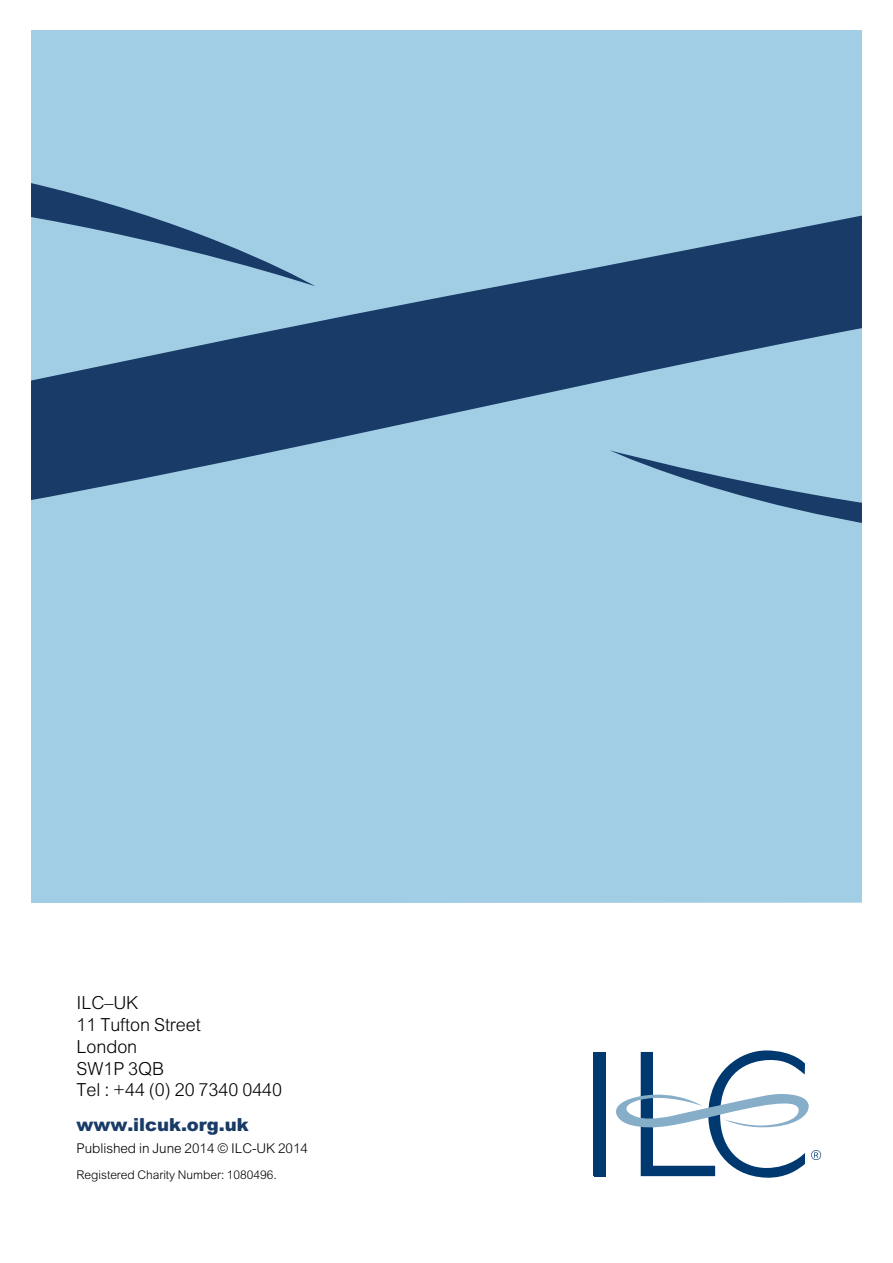
<style>
.page{position:relative;width:893px;height:1263px;background:#fff}
.page>*{position:absolute;margin:0;border:0;box-sizing:border-box;transform-origin:0 0}
.t1{font:300 18px/21.8px "Arial";letter-spacing:-.005em;color:#000}
.t2{font:900 18px "Arial";letter-spacing:-.005em;color:#193b67}
.t3{font:300 13.5px "Arial";letter-spacing:-.005em;color:#000}
.t4{font:300 12px "Arial";letter-spacing:-.005em;color:#000}
</style>
<div class="page">
<div style="left:0;top:0;width:893px;height:903px;background:#a1cee4"></div>
<svg style="left:30px;top:85px;width:832px;height:510px"></svg>
<div style="left:594px;top:1052px;width:11px;height:124px;background:#003970"></div>
<svg style="left:605px;top:1050px;width:216px;height:128px"></svg>
<svg style="left:30px;top:902px;width:832px;height:1px"></svg>
<div style="left:0;top:0;width:30px;height:1263px;background:#fff"></div>
<div style="left:862px;top:0;width:31px;height:1263px;background:#fff"></div>
<div style="left:0;top:0;width:893px;height:30px;background:#fff"></div>
<p class="t1" style="left:77px;top:992px;width:207px">ILC–UK<br>11 Tufton Street<br>London<br>SW1P 3QB<br>Tel : +44 (0) 20 7340 0440</p>
<p class="t2" style="left:77px;top:1113px;width:174px">www.ilcuk.org.uk</p>
<p class="t3" style="left:77px;top:1140px;width:233px">Published in June 2014 © ILC-UK 2014</p>
<p class="t4" style="left:77px;top:1167px;width:202px">Registered Charity Number: 1080496.</p>
</div>
